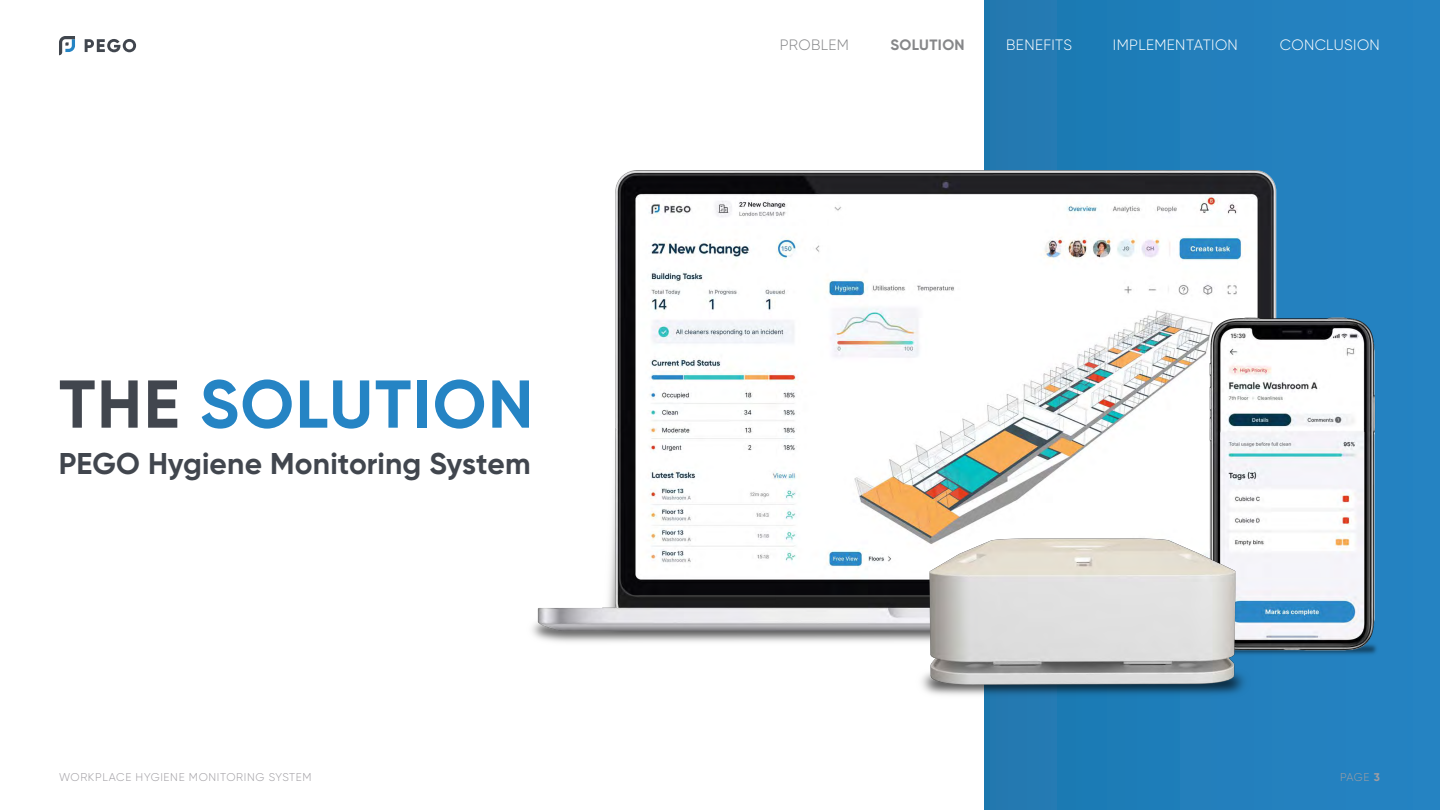
<style>
.page{position:relative;width:1440px;height:810px;background:#fff}
.page>*{position:absolute;margin:0;border:0;box-sizing:border-box;transform-origin:0 0}
.t1{font:700 67.5px "Gilroy";letter-spacing:.025em;color:#2584c4}
.t2{font:700 30px "Gilroy";letter-spacing:.005em;color:#41464e}
.t3{font:300 15px "Gilroy";letter-spacing:.025em;color:#fff}
.t4{font:700 15px "Gilroy";letter-spacing:.025em;color:#868789}
.t5{font:300 15px "Gilroy";letter-spacing:.025em;color:#868789}
.t6{font:300 11.25px "Gilroy";letter-spacing:.06em;color:#a09ea3}
.s1{color:#41464e}
.s2{font-weight:700}
</style>
<div class="page">
<svg style="left:59px;top:36px;width:16px;height:19px"></svg>
<svg style="left:85px;top:39px;width:51px;height:13px"></svg>
<div style="left:984px;top:0;width:456px;height:810px;background:linear-gradient(to right,#1f79b0,#2584c4)"></div>
<img style="left:532px;top:42px;width:855px;height:685px">
<img style="left:1180px;top:301px;width:229px;height:366px">
<img style="left:854px;top:398px;width:451px;height:412px">
<p class="t1" style="left:59px;top:362px;width:476px"><span class="s1">THE</span> SOLUTION</p>
<p class="t2" style="left:59px;top:445px;width:473px">PEGO Hygiene Monitoring System</p>
<p class="t5" style="left:780px;top:36px;width:71px">PROBLEM</p>
<p class="t4" style="left:891px;top:35px;width:76px">SOLUTION</p>
<p class="t3" style="left:1006px;top:36px;width:67px">BENEFITS</p>
<p class="t3" style="left:1113px;top:36px;width:127px">IMPLEMENTATION</p>
<p class="t3" style="left:1280px;top:36px;width:102px">CONCLUSION</p>
<p class="t6" style="left:59px;top:771px;width:254px">WORKPLACE HYGIENE MONITORING SYSTEM</p>
<p class="t6" style="left:1340px;top:771px;width:41px">PAGE <span class="s2">3</span></p>
</div>
